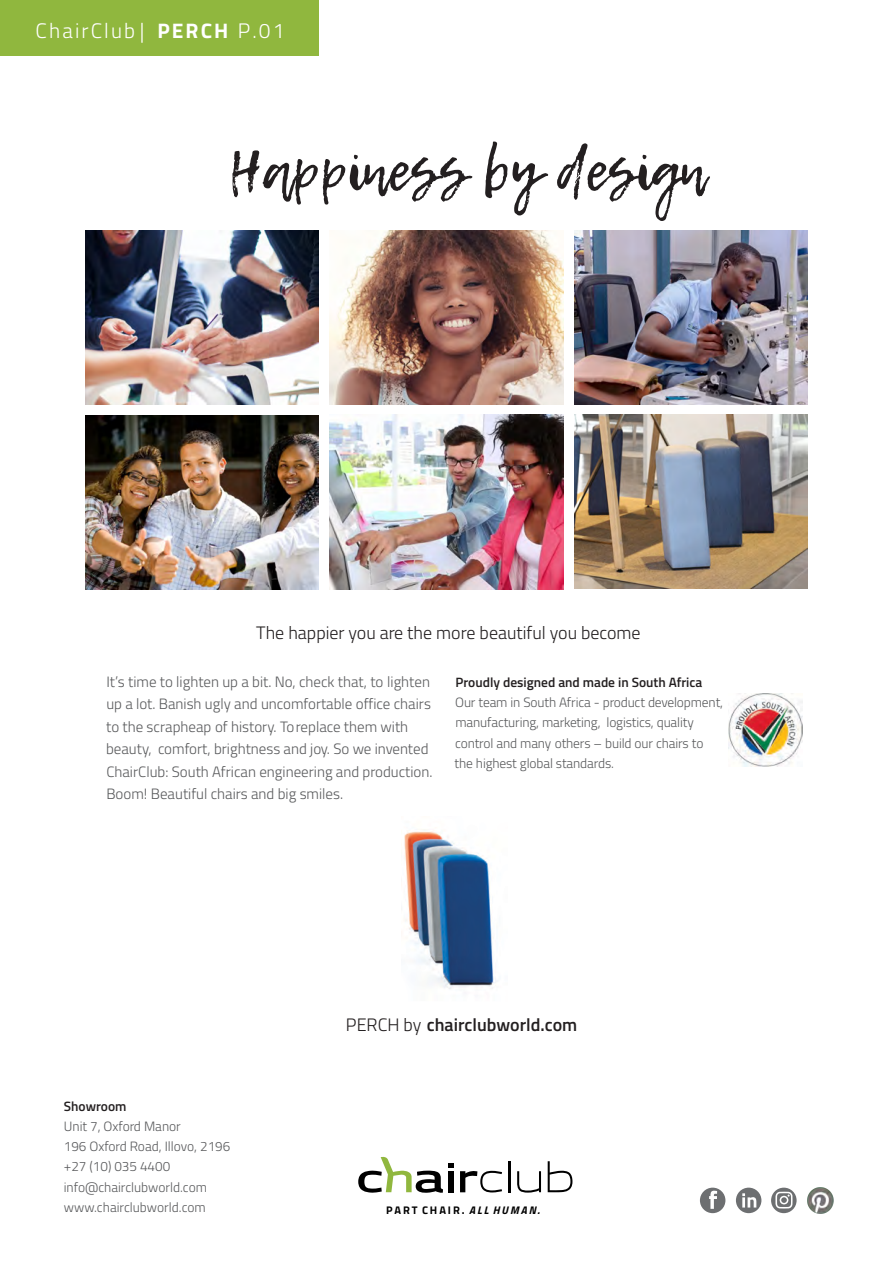
<style>
.page{position:relative;width:893px;height:1263px;background:#fff}
.page>*{position:absolute;margin:0;border:0;box-sizing:border-box;transform-origin:0 0}
.t1{font:55.65px "Lemon Tuesday";color:#231f20}
.t2{font:300 21px "Titillium Web";letter-spacing:.1em;color:#fff}
.t3{font:300 18px "Titillium Web";color:#231f20}
.t4{font:600 18px "Titillium Web";color:#231f20}
.t5{font:300 15px/22.5px "Titillium Web";color:#58595b}
.t6{font:300 13.5px/20.2px "Titillium Web";letter-spacing:-.01em;color:#58595b}
.t7{font:600 13.5px "Titillium Web";color:#231f20}
.t8{font:700 11.1px "Titillium";letter-spacing:.175em;color:#000}
.s1{font-weight:700}
.s2{font-weight:300}
.s3{font-style:italic}
</style>
<div class="page">
<img style="left:728px;top:693px;width:75px;height:74px">
<img style="left:575px;top:230px;width:233px;height:174px">
<img style="left:330px;top:230px;width:233px;height:174px">
<div style="left:0;top:0;width:319px;height:55px;background:#90b73e"></div>
<img style="left:85px;top:230px;width:234px;height:174px">
<img style="left:85px;top:415px;width:234px;height:174px">
<img style="left:330px;top:415px;width:233px;height:174px">
<img style="left:404px;top:829px;width:94px;height:160px">
<hr style="left:508px;top:1161px;width:2px;height:31px;background:#000">
<svg style="left:548px;top:1161px;width:24px;height:31px"></svg>
<svg style="left:517px;top:1171px;width:24px;height:21px"></svg>
<svg style="left:460px;top:1170px;width:42px;height:22px"></svg>
<svg style="left:358px;top:1156px;width:95px;height:37px"></svg>
<div style="left:700px;top:1187px;width:25px;height:26px;background:#6d6f71;border-radius:50%"></div>
<div style="left:736px;top:1187px;width:25px;height:26px;background:#6d6f71;border-radius:50%"></div>
<svg style="left:771px;top:1187px;width:26px;height:26px"></svg>
<svg style="left:709px;top:1191px;width:8px;height:18px"></svg>
<svg style="left:742px;top:1193px;width:14px;height:14px"></svg>
<svg style="left:775px;top:1192px;width:17px;height:16px"></svg>
<img style="left:807px;top:1187px;width:27px;height:27px">
<img style="left:574px;top:415px;width:234px;height:173px">
<h2 class="t2" style="left:36px;top:14px;width:250px">ChairClub | <span class="s1">PERCH</span> P.01</h2>
<h1 class="t1" style="left:229px;top:130px;width:478px">Happiness by design</h1>
<p class="t3" style="left:256px;top:618px;width:386px">The happier you are the more beautiful you become</p>
<p class="t5" style="left:106px;top:670px;width:328px">It’s time to lighten up a bit. No, check that, to lighten up a lot. Banish ugly and uncomfortable office chairs to the scrapheap of history. To replace them with beauty, comfort, brightness and joy. So we invented ChairClub: South African engineering and production.<br>Boom! Beautiful chairs and big smiles.</p>
<p class="t7" style="left:455px;top:671px;width:248px">Proudly designed and made in South Africa</p>
<p class="t6" style="left:455px;top:692px;width:269px">Our team in South Africa - product development, manufacturing, marketing, logistics, quality control and many others – build our chairs to</p>
<p class="t6" style="left:455px;top:752px;width:161px">the highest global standards.</p>
<p class="t7" style="left:64px;top:1095px;width:64px">Showroom</p>
<p class="t6" style="left:64px;top:1116px;width:168px">Unit 7, Oxford Manor<br>196 Oxford Road, Illovo, 2196 +27 (10) 035 4400 info@chairclubworld.com www.chairclubworld.com</p>
<p class="t4" style="left:346px;top:1011px;width:233px"><span class="s2">PERCH by</span> chairclubworld.com</p>
<p class="t8" style="left:386px;top:1206px;width:155px">PART CHAIR. <span class="s3">ALL HUMAN.</span></p>
</div>
